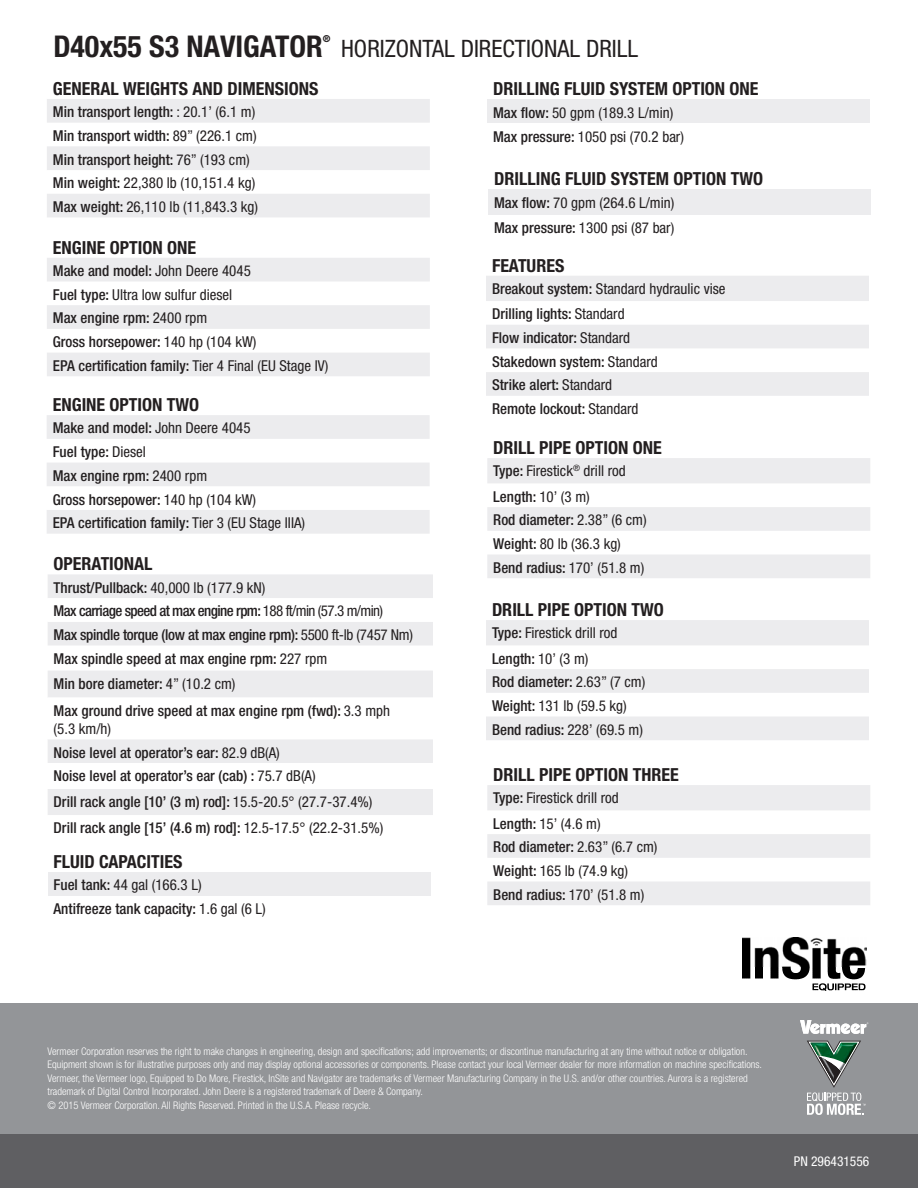
<style>
.page{position:relative;width:918px;height:1188px;background:#fff}
.page>*{position:absolute;margin:0;border:0;box-sizing:border-box;transform-origin:0 0}
.t1{font:700 condensed 30px "Helvetica Neue";color:#231f20}
.t2{font:condensed 24px "Helvetica Neue";color:#231f20}
.t3{font:700 condensed 18px "Helvetica Neue";color:#231f20}
.t4{font:500 condensed 15px "Helvetica Neue";color:#231f20}
.t5{font:condensed 15px "Helvetica Neue";color:#231f20}
.t6{font:500 condensed 15px "Helvetica Neue";letter-spacing:-.02em;color:#231f20}
.t7{font:500 condensed 15px "Helvetica Neue";letter-spacing:-.04em;color:#231f20}
.t8{font:condensed 13.5px "Helvetica Neue";color:#fff}
.t9{font:300 condensed 10.5px/13.5px "Helvetica Neue";color:#fff}
.t10{font:700 condensed 9.6px "Helvetica Neue";color:#231f20}
.s1{font-weight:400}
.s2{font-weight:500}
</style>
<div class="page">
<svg style="left:47px;top:258px;width:383px;height:118px;fill:#ececee"></svg>
<div style="left:0;top:1004px;width:918px;height:150px;background:#939598"></div>
<svg style="left:47px;top:99px;width:383px;height:118px;fill:#ececee"></svg>
<div style="left:48px;top:872px;width:382px;height:24px;background:#ececee"></div>
<div style="left:0;top:1134px;width:918px;height:54px;background:#5f5f62"></div>
<svg style="left:486px;top:620px;width:383px;height:120px;fill:#ececee"></svg>
<svg style="left:48px;top:574px;width:385px;height:241px;fill:#ececee"></svg>
<svg style="left:48px;top:598px;width:385px;height:141px"></svg>
<svg style="left:486px;top:276px;width:383px;height:120px;fill:#ececee"></svg>
<svg style="left:47px;top:415px;width:383px;height:119px;fill:#ececee"></svg>
<svg style="left:487px;top:785px;width:383px;height:120px;fill:#ececee"></svg>
<svg style="left:487px;top:458px;width:383px;height:120px;fill:#ececee"></svg>
<div style="left:488px;top:190px;width:383px;height:25px;background:#ececee"></div>
<img style="left:743px;top:937px;width:123px;height:54px">
<svg style="left:807px;top:1041px;width:59px;height:74px"></svg>
<img style="left:811px;top:1043px;width:22px;height:14px">
<svg style="left:800px;top:1020px;width:68px;height:14px"></svg>
<div style="left:487px;top:100px;width:383px;height:23px;background:#ececee"></div>
<p class="t1" style="left:53px;top:28px;width:271px">D40x55 S3 NAVIGATOR</p>
<p class="t10" style="left:323px;top:33px;width:9px">®</p>
<p class="t3" style="left:53px;top:78px;width:267px">GENERAL WEIGHTS AND DIMENSIONS</p>
<p class="t4" style="left:53px;top:103px;width:204px">Min transport length: <span class="s1">: 20.1’ (6.1 m)</span></p>
<p class="t4" style="left:53px;top:127px;width:205px">Min transport width: <span class="s1">89” (226.1 cm)</span></p>
<p class="t4" style="left:53px;top:150px;width:198px">Min transport height: <span class="s1">76” (193 cm)</span></p>
<p class="t5" style="left:53px;top:174px;width:204px"><span class="s2">Min weight:</span> 22,380 lb (10,151.4 kg)</p>
<p class="t5" style="left:53px;top:198px;width:207px"><span class="s2">Max weight:</span> 26,110 lb (11,843.3 kg)</p>
<p class="t2" style="left:341px;top:34px;width:298px">HORIZONTAL DIRECTIONAL DRILL</p>
<p class="t3" style="left:493px;top:78px;width:267px">DRILLING FLUID SYSTEM OPTION ONE</p>
<p class="t5" style="left:493px;top:104px;width:182px"><span class="s2">Max flow:</span> 50 gpm (189.3 L/min)</p>
<p class="t5" style="left:493px;top:128px;width:192px"><span class="s2">Max pressure:</span> 1050 psi (70.2 bar)</p>
<p class="t3" style="left:494px;top:168px;width:270px">DRILLING FLUID SYSTEM OPTION TWO</p>
<p class="t5" style="left:494px;top:194px;width:182px"><span class="s2">Max flow:</span> 70 gpm (264.6 L/min)</p>
<p class="t5" style="left:494px;top:219px;width:182px"><span class="s2">Max pressure:</span> 1300 psi (87 bar)</p>
<p class="t3" style="left:53px;top:236px;width:145px">ENGINE OPTION ONE</p>
<p class="t4" style="left:53px;top:262px;width:200px">Make and model: <span class="s1">John Deere 4045</span></p>
<p class="t5" style="left:53px;top:286px;width:181px"><span class="s2">Fuel type:</span> Ultra low sulfur diesel</p>
<p class="t4" style="left:53px;top:309px;width:156px">Max engine rpm: <span class="s1">2400 rpm</span></p>
<p class="t4" style="left:53px;top:333px;width:205px">Gross horsepower: <span class="s1">140 hp (104 kW)</span></p>
<p class="t4" style="left:53px;top:357px;width:277px">EPA certification family: <span class="s1">Tier 4 Final (EU Stage IV)</span></p>
<p class="t3" style="left:53px;top:394px;width:148px">ENGINE OPTION TWO</p>
<p class="t4" style="left:53px;top:419px;width:200px">Make and model: <span class="s1">John Deere 4045</span></p>
<p class="t4" style="left:53px;top:443px;width:95px">Fuel type: <span class="s1">Diesel</span></p>
<p class="t4" style="left:53px;top:467px;width:156px">Max engine rpm: <span class="s1">2400 rpm</span></p>
<p class="t4" style="left:53px;top:490px;width:205px">Gross horsepower: <span class="s1">140 hp (104 kW)</span></p>
<p class="t4" style="left:53px;top:514px;width:254px">EPA certification family: <span class="s1">Tier 3 (EU Stage IIIA)</span></p>
<p class="t3" style="left:54px;top:553px;width:100px">OPERATIONAL</p>
<p class="t5" style="left:54px;top:579px;width:213px"><span class="s2">Thrust/Pullback:</span> 40,000 lb (177.9 kN)</p>
<p class="t7" style="left:54px;top:602px;width:331px">Max carriage speed at max engine rpm: <span class="s1">188 ft/min (57.3 m/min)</span></p>
<p class="t6" style="left:54px;top:626px;width:361px">Max spindle torque (low at max engine rpm): <span class="s1">5500 ft-lb (7457 Nm)</span></p>
<p class="t4" style="left:54px;top:650px;width:275px">Max spindle speed at max engine rpm: <span class="s1">227 rpm</span></p>
<p class="t4" style="left:54px;top:675px;width:183px">Min bore diameter: <span class="s1">4” (10.2 cm)</span></p>
<p class="t4" style="left:54px;top:702px;width:338px">Max ground drive speed at max engine rpm (fwd): <span class="s1">3.3 mph</span></p>
<p class="t5" style="left:54px;top:720px;width:59px">(5.3 km/h)</p>
<p class="t4" style="left:54px;top:743px;width:228px">Noise level at operator’s ear: <span class="s1">82.9 dB(A)</span></p>
<p class="t4" style="left:54px;top:767px;width:264px">Noise level at operator’s ear (cab) : <span class="s1">75.7 dB(A)</span></p>
<p class="t4" style="left:54px;top:793px;width:320px">Drill rack angle [10’ (3 m) rod]: <span class="s1">15.5-20.5° (27.7-37.4%)</span></p>
<p class="t4" style="left:54px;top:819px;width:331px">Drill rack angle [15’ (4.6 m) rod]: <span class="s1">12.5-17.5° (22.2-31.5%)</span></p>
<p class="t3" style="left:54px;top:851px;width:130px">FLUID CAPACITIES</p>
<p class="t5" style="left:54px;top:876px;width:150px"><span class="s2">Fuel tank:</span> 44 gal (166.3 L)</p>
<p class="t4" style="left:54px;top:900px;width:214px">Antifreeze tank capacity: <span class="s1">1.6 gal (6 L)</span></p>
<p class="t3" style="left:492px;top:254px;width:74px">FEATURES</p>
<p class="t5" style="left:492px;top:280px;width:235px"><span class="s2">Breakout system:</span> Standard hydraulic vise</p>
<p class="t4" style="left:492px;top:305px;width:134px">Drilling lights: <span class="s1">Standard</span></p>
<p class="t4" style="left:492px;top:329px;width:140px">Flow indicator: <span class="s1">Standard</span></p>
<p class="t4" style="left:492px;top:352px;width:167px">Stakedown system: <span class="s1">Standard</span></p>
<p class="t4" style="left:492px;top:376px;width:122px">Strike alert: <span class="s1">Standard</span></p>
<p class="t4" style="left:492px;top:400px;width:148px">Remote lockout: <span class="s1">Standard</span></p>
<p class="t3" style="left:493px;top:437px;width:170px">DRILL PIPE OPTION ONE</p>
<p class="t5" style="left:493px;top:462px;width:134px"><span class="s2">Type:</span> Firestick<sup>®</sup> drill rod</p>
<p class="t4" style="left:493px;top:487px;width:98px">Length: <span class="s1">10’ (3 m)</span></p>
<p class="t4" style="left:493px;top:511px;width:155px">Rod diameter: <span class="s1">2.38” (6 cm)</span></p>
<p class="t5" style="left:493px;top:535px;width:129px"><span class="s2">Weight:</span> 80 lb (36.3 kg)</p>
<p class="t4" style="left:493px;top:559px;width:153px">Bend radius: <span class="s1">170’ (51.8 m)</span></p>
<p class="t3" style="left:492px;top:599px;width:173px">DRILL PIPE OPTION TWO</p>
<p class="t5" style="left:492px;top:624px;width:127px"><span class="s2">Type:</span> Firestick drill rod</p>
<p class="t4" style="left:492px;top:649px;width:98px">Length: <span class="s1">10’ (3 m)</span></p>
<p class="t4" style="left:492px;top:673px;width:155px">Rod diameter: <span class="s1">2.63” (7 cm)</span></p>
<p class="t5" style="left:492px;top:697px;width:136px"><span class="s2">Weight:</span> 131 lb (59.5 kg)</p>
<p class="t4" style="left:492px;top:721px;width:153px">Bend radius: <span class="s1">228’ (69.5 m)</span></p>
<p class="t3" style="left:493px;top:764px;width:187px">DRILL PIPE OPTION THREE</p>
<p class="t5" style="left:493px;top:789px;width:127px"><span class="s2">Type:</span> Firestick drill rod</p>
<p class="t5" style="left:493px;top:815px;width:109px"><span class="s2">Length:</span> 15’ (4.6 m)</p>
<p class="t4" style="left:493px;top:838px;width:166px">Rod diameter: <span class="s1">2.63” (6.7 cm)</span></p>
<p class="t5" style="left:493px;top:862px;width:136px"><span class="s2">Weight:</span> 165 lb (74.9 kg)</p>
<p class="t4" style="left:493px;top:886px;width:153px">Bend radius: <span class="s1">170’ (51.8 m)</span></p>
<p class="t9" style="left:48px;top:1044px;width:716px">Vermeer Corporation reserves the right to make changes in engineering, design and specifications; add improvements; or discontinue manufacturing at any time without notice or obligation.<br>Equipment shown is for illustrative purposes only and may display optional accessories or components. Please contact your local Vermeer dealer for more information on machine specifications.<br>Vermeer, the Vermeer logo, Equipped to Do More, Firestick, InSite and Navigator are trademarks of Vermeer Manufacturing Company in the U.S. and/or other countries. Aurora is a registered trademark of Digital Control Incorporated. John Deere is a registered trademark of Deere &amp; Company.</p>
<p class="t9" style="left:48px;top:1098px;width:325px">© 2015 Vermeer Corporation. All Rights Reserved. Printed in the U.S.A. Please recycle.</p>
<p class="t8" style="left:794px;top:1153px;width:77px">PN 296431556</p>
</div>
